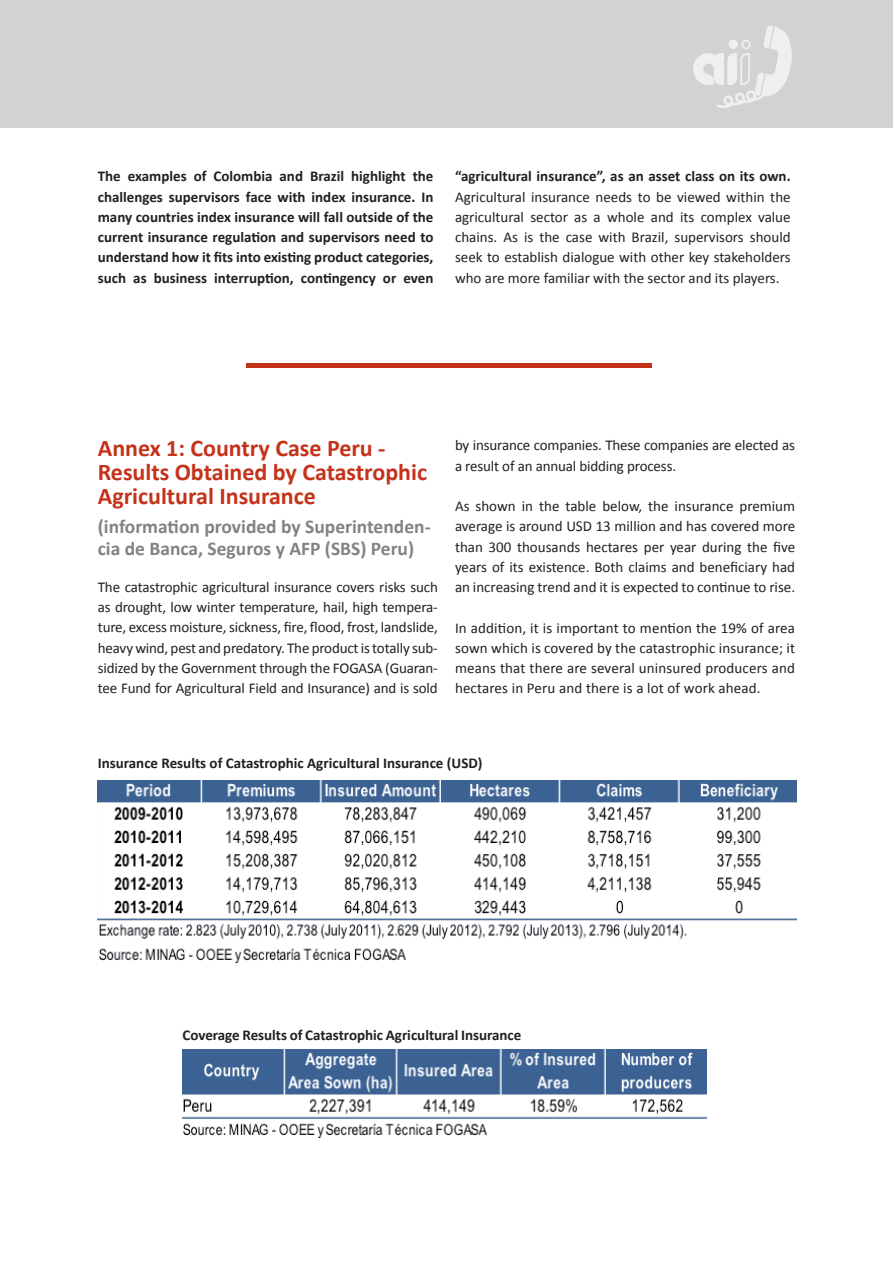
<style>
.page{position:relative;width:893px;height:1263px;background:#fff}
.page>*{position:absolute;margin:0;border:0;box-sizing:border-box;transform-origin:0 0}
.t1{font:700 24px/24px "Calibri";color:#c5321a}
.t2{font:700 19.5px/22.5px "Calibri";color:#808285}
.t3{font:15px/20.2px "Calibri";letter-spacing:-.01em;color:#231f20;text-align:justify}
.t4{font:700 15px/20.2px "Calibri";color:#231f20;text-align:justify}
</style>
<div class="page">
<div style="left:0;top:0;width:893px;height:128px;background:#d1d2d4"></div>
<hr style="left:246px;top:363px;width:405px;height:4px;background:#c5321a">
<svg style="left:693px;top:25px;width:99px;height:83px"></svg>
<img style="left:182px;top:1049px;width:524px;height:90px">
<img style="left:98px;top:780px;width:699px;height:184px">
<p class="t4" style="left:98px;top:166px;width:337px">The examples of Colombia and Brazil highlight the challenges supervisors face with index insurance. In many countries index insurance will fall outside of the current insurance regulation and supervisors need to understand how it fits into existing product categories, such as business interruption, contingency or even</p>
<p class="t4" style="left:455px;top:166px;width:337px">“agricultural insurance”, as an asset class on its own.</p>
<p class="t3" style="left:455px;top:187px;width:337px">Agricultural insurance needs to be viewed within the agricultural sector as a whole and its complex value chains. As is the case with Brazil, supervisors should seek to establish dialogue with other key stakeholders who are more familiar with the sector and its players.</p>
<h1 class="t1" style="left:98px;top:436px;width:331px">Annex 1: Country Case Peru -<br>Results Obtained by Catastrophic<br>Agricultural Insurance</h1>
<h2 class="t2" style="left:98px;top:515px;width:334px">(information provided by Superintenden&shy;cia de Banca, Seguros y AFP (SBS) Peru)</h2>
<p class="t3" style="left:98px;top:577px;width:342px">The catastrophic agricultural insurance covers risks such as drought, low winter temperature, hail, high tempera&shy;ture, excess moisture, sickness, fire, flood, frost, landslide, heavy wind, pest and predatory. The product is totally sub&shy;sidized by the Government through the FOGASA (Guaran&shy;tee Fund for Agricultural Field and Insurance) and is sold</p>
<p class="t3" style="left:455px;top:435px;width:341px">by insurance companies. These companies are elected as a result of an annual bidding process.</p>
<p class="t3" style="left:455px;top:496px;width:342px">As shown in the table below, the insurance premium average is around USD 13 million and has covered more than 300 thousands hectares per year during the five years of its existence. Both claims and beneficiary had an increasing trend and it is expected to continue to rise.</p>
<p class="t3" style="left:455px;top:617px;width:342px">In addition, it is important to mention the 19% of area sown which is covered by the catastrophic insurance; it means that there are several uninsured producers and hectares in Peru and there is a lot of work ahead.</p>
<p class="t4" style="left:98px;top:753px;width:386px">Insurance Results of Catastrophic Agricultural Insurance (USD)</p>
<p class="t4" style="left:182px;top:1024px;width:340px">Coverage Results of Catastrophic Agricultural Insurance</p>
</div>
